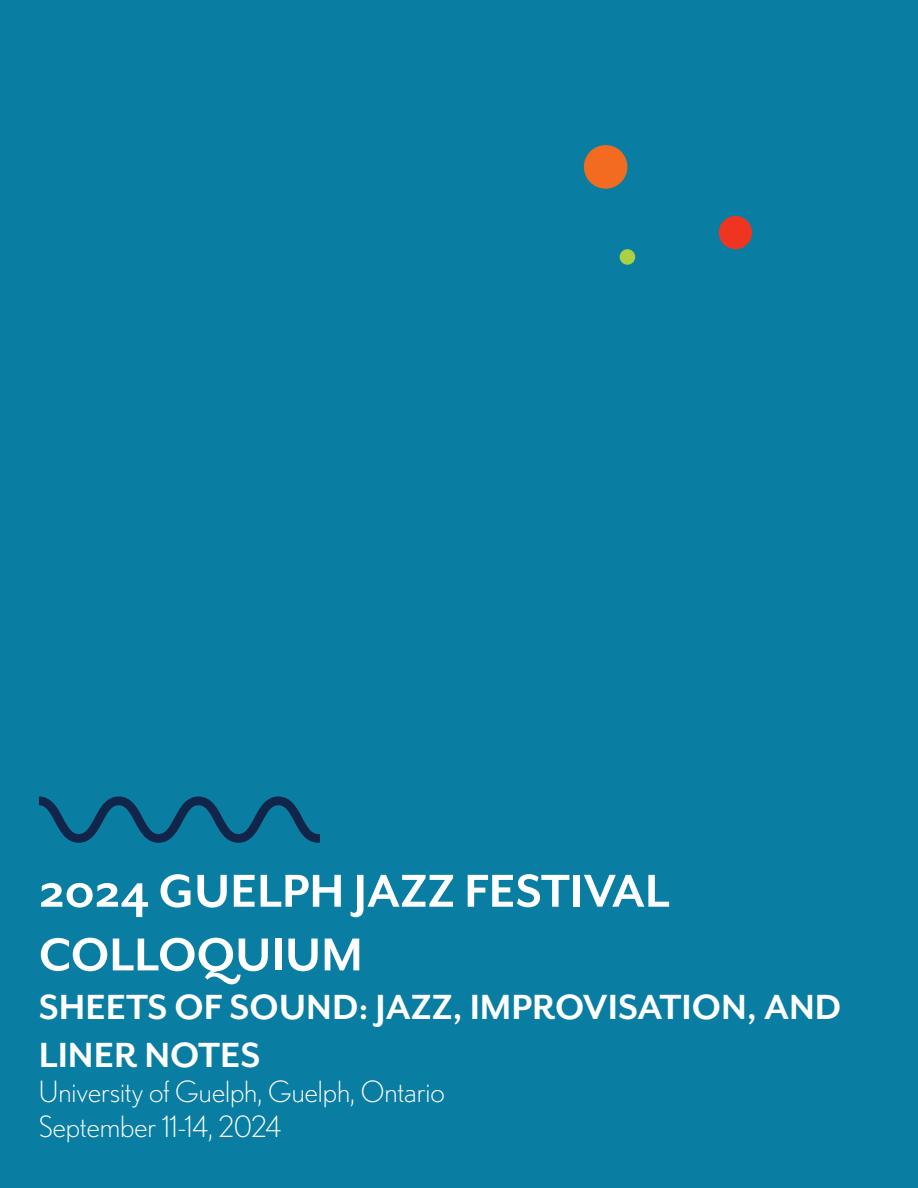
<style>
.page{position:relative;width:918px;height:1188px;background:#0a7ea2}
.page>*{position:absolute;margin:0;border:0;box-sizing:border-box;transform-origin:0 0}
.t1{font:700 53.1px/63.8px "Mr Eaves San OT";color:#fff}
.t2{font:700 40.2px/48.3px "Mr Eaves San OT";color:#fff}
.t3{font:300 29.25px/35.1px "Nobel";color:#fff}
</style>
<div class="page">
<svg style="left:39px;top:796px;width:281px;height:47px;background:#0b658a"></svg>
<div style="left:719px;top:216px;width:33px;height:33px;background:#ef3522;border-radius:50%"></div>
<div style="left:584px;top:145px;width:43px;height:44px;background:#f36a21;border-radius:50%"></div>
<div style="left:620px;top:249px;width:15px;height:16px;background:#aad043;border-radius:50%"></div>
<p class="t1" style="left:39px;top:859px;width:632px">2024 GUELPH JAZZ FESTIVAL<br>COLLOQUIUM</p>
<p class="t2" style="left:39px;top:983px;width:804px">SHEETS OF SOUND: JAZZ, IMPROVISATION, AND<br>LINER NOTES</p>
<p class="t3" style="left:39px;top:1074px;width:407px">University of Guelph, Guelph, Ontario<br>September 11-14, 2024</p>
</div>
